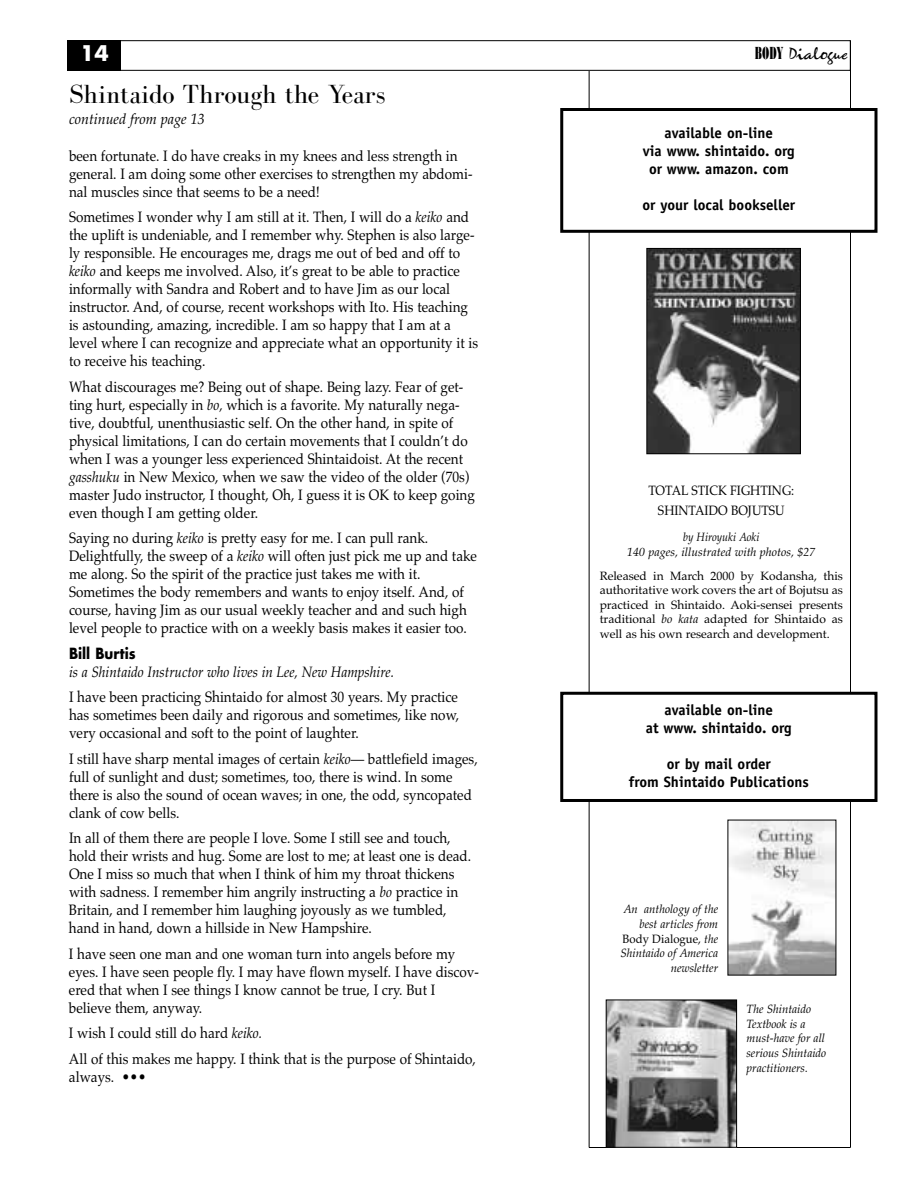
<style>
.page{position:relative;width:918px;height:1188px;background:#fff}
.page>*{position:absolute;margin:0;border:0;box-sizing:border-box;transform-origin:0 0}
.t1{font:27px "Bodoni Laser";color:#000}
.t2{font:700 21px "Futura";color:#fff}
.t3{font:18px "Zephyr Script";color:#000}
.t4{font:15px/18px "Palatino";color:#000;scale:.9 1}
.t5{font:700 15px/18px "Officina Sans";color:#000;text-align:center}
.t6{font:italic 15px "Palatino";color:#000;scale:.9 1}
.t7{font:italic 15px "Palatino";color:#000;scale:.95 1}
.t8{font:700 15px "Futura";color:#000;scale:.9 1}
.t9{font:13.5px/19.8px "Palatino";color:#000;text-align:center;scale:.9 1}
.t10{font:12px/14.7px "Palatino";color:#000;text-align:justify}
.t11{font:italic 12px/14.7px "Palatino";color:#000;scale:.95 1}
.t12{font:italic 12px/14.7px "Palatino";color:#000;text-align:center;scale:.9 1}
.s1{font-family:"Bodoni";font-stretch:ultra-condensed}
.s2{font-style:italic}
.s3{font-style:normal}
</style>
<div class="page">
<hr style="left:589px;top:1147px;width:261px;height:1px;background:#000">
<hr style="left:589px;top:48px;width:1px;height:1100px;background:#000">
<hr style="left:850px;top:40px;width:1px;height:1108px;background:#000">
<div style="left:67px;top:40px;width:783px;height:31px;border:1px solid #000"></div>
<div style="left:68px;top:40px;width:54px;height:31px;background:#000"></div>
<img style="left:649px;top:250px;width:150px;height:202px">
<div style="left:647px;top:248px;width:154px;height:206px;border:1px solid #000"></div>
<img style="left:608px;top:1002px;width:127px;height:143px">
<div style="left:606px;top:1000px;width:131px;height:147px;border:1px solid #000"></div>
<div style="left:563px;top:111px;width:311px;height:119px;background:#fff"></div>
<div style="left:560px;top:108px;width:318px;height:125px;border:3px solid #000"></div>
<div style="left:563px;top:695px;width:311px;height:104px;background:#fff"></div>
<div style="left:560px;top:692px;width:318px;height:110px;border:3px solid #000"></div>
<img style="left:730px;top:822px;width:104px;height:151px">
<h2 class="t2" style="left:80px;top:43px;width:30px">14</h2>
<p class="t3" style="left:755px;top:46px;width:94px"><span class="s1">BODY</span> Dialogue</p>
<h1 class="t1" style="left:69px;top:83px;width:318px">Shintaido Through the Years</h1>
<p class="t7" style="left:69px;top:113px;width:145px">continued from page 13</p>
<p class="t4" style="left:69px;top:149px;width:450px">been fortunate. I do have creaks in my knees and less strength in general. I am doing some other exercises to strengthen my abdomi&shy;nal muscles since that seems to be a need!</p>
<p class="t4" style="left:69px;top:210px;width:456px">Sometimes I wonder why I am still at it. Then, I will do a <span class="s2">keiko</span> and the uplift is undeniable, and I remember why. Stephen is also large&shy;ly responsible. He encourages me, drags me out of bed and off to <span class="s2">keiko</span> and keeps me involved. Also, it’s great to be able to practice informally with Sandra and Robert and to have Jim as our local instructor. And, of course, recent workshops with Ito. His teaching is astounding, amazing, incredible. I am so happy that I am at a level where I can recognize and appreciate what an opportunity it is to receive his teaching.</p>
<p class="t4" style="left:69px;top:380px;width:453px">What discourages me? Being out of shape. Being lazy. Fear of get&shy;ting hurt, especially in <span class="s2">bo,</span> which is a favorite. My naturally nega&shy;tive, doubtful, unenthusiastic self. On the other hand, in spite of physical limitations, I can do certain movements that I couldn’t do when I was a younger less experienced Shintaidoist. At the recent <span class="s2">gasshuku</span> in New Mexico, when we saw the video of the older (70s) master Judo instructor, I thought, Oh, I guess it is OK to keep going even though I am getting older.</p>
<p class="t4" style="left:69px;top:531px;width:455px">Saying no during <span class="s2">keiko</span> is pretty easy for me. I can pull rank.<br>Delightfully, the sweep of a <span class="s2">keiko</span> will often just pick me up and take me along. So the spirit of the practice just takes me with it.<br>Sometimes the body remembers and wants to enjoy itself. And, of course, having Jim as our usual weekly teacher and and such high level people to practice with on a weekly basis makes it easier too.</p>
<p class="t8" style="left:69px;top:647px;width:76px">Bill Burtis</p>
<p class="t6" style="left:69px;top:666px;width:363px">is a Shintaido Instructor who lives in Lee, New Hampshire.</p>
<p class="t4" style="left:69px;top:690px;width:435px;text-align:justify">I have been practicing Shintaido for almost 30 years. My practice has sometimes been daily and rigorous and sometimes, like now, very occasional and soft to the point of laughter.</p>
<p class="t4" style="left:69px;top:752px;width:456px">I still have sharp mental images of certain <span class="s2">keiko</span>— battlefield images, full of sunlight and dust; sometimes, too, there is wind. In some there is also the sound of ocean waves; in one, the odd, syncopated clank of cow bells.</p>
<p class="t4" style="left:69px;top:831px;width:448px">In all of them there are people I love. Some I still see and touch, hold their wrists and hug. Some are lost to me; at least one is dead.<br>One I miss so much that when I think of him my throat thickens with sadness. I remember him angrily instructing a <span class="s2">bo</span> practice in Britain, and I remember him laughing joyously as we tumbled, hand in hand, down a hillside in New Hampshire.</p>
<p class="t4" style="left:69px;top:947px;width:457px">I have seen one man and one woman turn into angels before my eyes. I have seen people fly. I may have flown myself. I have discov&shy;ered that when I see things I know cannot be true, I cry. But I believe them, anyway.</p>
<p class="t4" style="left:69px;top:1022px;width:454px;line-height:25.5px">I wish I could still do hard <span class="s2">keiko.<br></span>All of this makes me happy. I think that is the purpose of Shintaido,</p>
<p class="t4" style="left:69px;top:1070px;width:87px">always. •••</p>
<p class="t5" style="left:643px;top:125px;width:153px">available on-line<br>via www. shintaido. org or www. amazon. com</p>
<p class="t5" style="left:643px;top:197px;width:154px">or your local bookseller</p>
<p class="t9" style="left:648px;top:482px;width:164px">TOTAL STICK FIGHTING:<br>SHINTAIDO BOJUTSU</p>
<p class="t12" style="left:627px;top:531px;width:211px">by Hiroyuki Aoki<br>140 pages, illustrated with photos, $27</p>
<p class="t10" style="left:600px;top:569px;width:245px">Released in March 2000 by Kodansha, this authoritative work covers the art of Bojutsu as practiced in Shintaido. Aoki-sensei presents traditional <span class="s2">bo kata</span> adapted for Shintaido as well as his own research and development.</p>
<p class="t5" style="left:646px;top:702px;width:147px">available on-line<br>at www. shintaido. org</p>
<p class="t5" style="left:629px;top:756px;width:182px">or by mail order<br>from Shintaido Publications</p>
<p class="t11" style="left:621px;top:903px;width:104px;text-align:right">An anthology of the best articles from<br><span class="s3">Body Dialogue,</span> the<br>Shintaido of America newsletter</p>
<p class="t11" style="left:747px;top:1003px;width:85px">The Shintaido<br>Textbook is a must-have for all serious Shintaido practitioners.</p>
</div>
